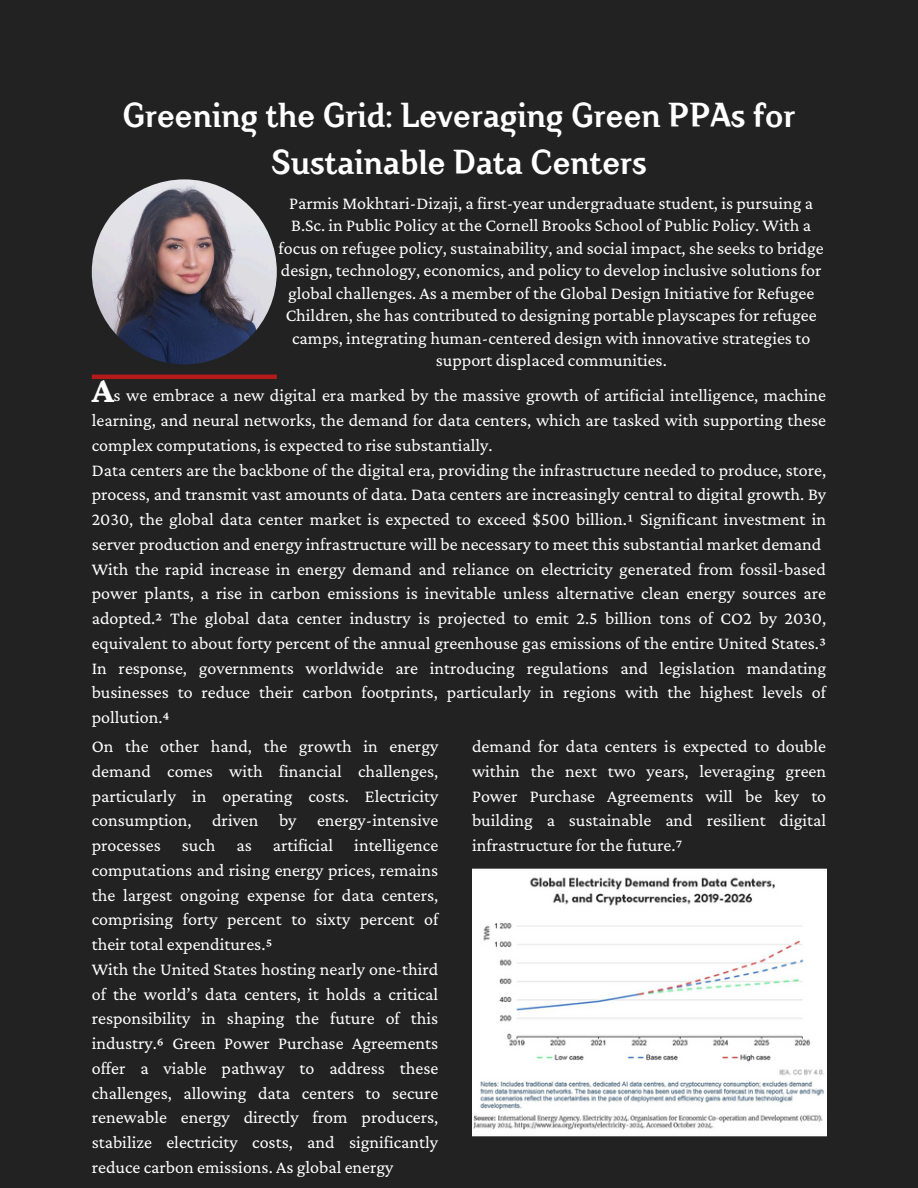
<style>
.page{position:relative;width:918px;height:1188px;background:#222}
.page>*{position:absolute;margin:0;border:0;box-sizing:border-box;transform-origin:0 0}
.t1{font:700 37.5px "Crimson Pro";color:#fff}
.t2{font:700 34.5px/47.2px "Crimsons";color:#fff;text-align:center}
.t3{font:18px/24.8px "Crimson Pro";color:#fff;text-align:justify}
</style>
<div class="page">
<img style="left:92px;top:179px;width:185px;height:185px;border-radius:50%">
<hr style="left:92px;top:375px;width:185px;height:4px;background:#b31b1b">
<img style="left:472px;top:869px;width:355px;height:267px">
<p class="t2" style="left:123px;top:92px;width:674px">Greening the Grid: Leveraging Green PPAs for<br>Sustainable Data Centers</p>
<p class="t3" style="left:279px;top:192px;width:546px;line-height:22.5px;text-align:center">Parmis Mokhtari-Dizaji, a first-year undergraduate student, is pursuing a B.Sc. in Public Policy at the Cornell Brooks School of Public Policy. With a focus on refugee policy, sustainability, and social impact, she seeks to bridge design, technology, economics, and policy to develop inclusive solutions for global challenges. As a member of the Global Design Initiative for Refugee Children, she has contributed to designing portable playscapes for refugee camps, integrating human-centered design with innovative strategies to support displaced communities.</p>
<p class="t1" style="left:92px;top:369px;width:24px">A</p>
<p class="t3" style="left:92px;top:383px;width:736px;text-indent:22px">s we embrace a new digital era marked by the massive growth of artificial intelligence, machine learning, and neural networks, the demand for data centers, which are tasked with supporting these complex computations, is expected to rise substantially.</p>
<p class="t3" style="left:92px;top:457px;width:736px">Data centers are the backbone of the digital era, providing the infrastructure needed to produce, store, process, and transmit vast amounts of data. Data centers are increasingly central to digital growth. By 2030, the global data center market is expected to exceed $500 billion.¹ Significant investment in server production and energy infrastructure will be necessary to meet this substantial market demand</p>
<p class="t3" style="left:92px;top:556px;width:736px">With the rapid increase in energy demand and reliance on electricity generated from fossil-based power plants, a rise in carbon emissions is inevitable unless alternative clean energy sources are adopted.² The global data center industry is projected to emit 2.5 billion tons of CO2 by 2030, equivalent to about forty percent of the annual greenhouse gas emissions of the entire United States.³<br>In response, governments worldwide are introducing regulations and legislation mandating businesses to reduce their carbon footprints, particularly in regions with the highest levels of pollution.⁴</p>
<p class="t3" style="left:92px;top:734px;width:348px">On the other hand, the growth in energy demand comes with financial challenges, particularly in operating costs. Electricity consumption, driven by energy-intensive processes such as artificial intelligence computations and rising energy prices, remains the largest ongoing expense for data centers, comprising forty percent to sixty percent of their total expenditures.⁵</p>
<p class="t3" style="left:92px;top:956px;width:348px">With the United States hosting nearly one-third of the world’s data centers, it holds a critical responsibility in shaping the future of this industry.⁶ Green Power Purchase Agreements offer a viable pathway to address these challenges, allowing data centers to secure renewable energy directly from producers, stabilize electricity costs, and significantly reduce carbon emissions. As global energy</p>
<p class="t3" style="left:472px;top:734px;width:356px">demand for data centers is expected to double within the next two years, leveraging green Power Purchase Agreements will be key to building a sustainable and resilient digital infrastructure for the future.⁷</p>
</div>
